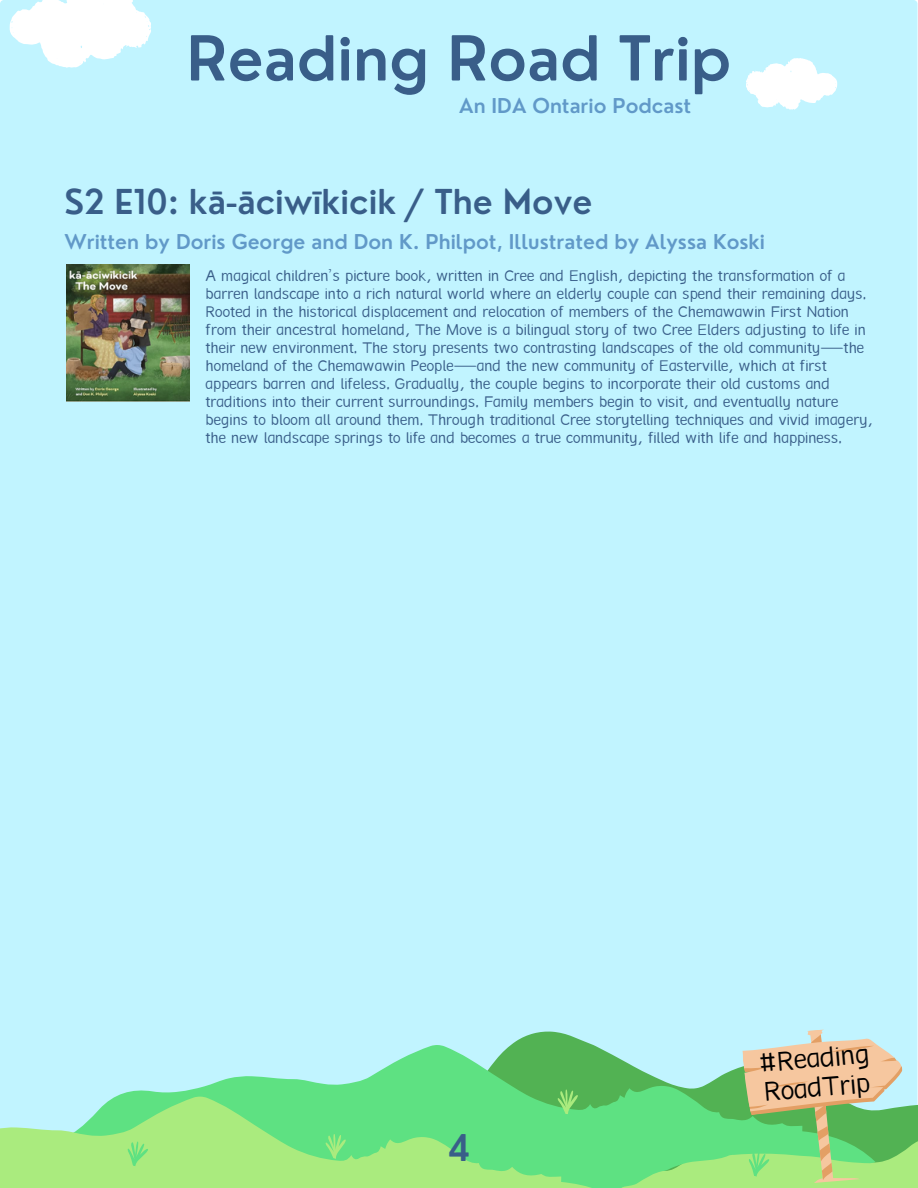
<style>
.page{position:relative;width:918px;height:1188px;background:#fff}
.page>*{position:absolute;margin:0;border:0;box-sizing:border-box;transform-origin:0 0}
.t1{font:600 60.45px "Nourd";color:#395e89}
.t2{font:37.05px/29.2px "Shuneet";color:#000}
.t3{font:600 36px "Nourd";color:#395e89}
.t4{font:600 33.45px "Nourd";color:#395e89}
.t5{font:21px/18px "Shuneet";color:#395e89}
.t6{font:600 19.95px "Nourd";color:#6199c8}
</style>
<div class="page">
<div style="left:0;top:0;width:917px;height:1176px;background:#c1f4ff;border-radius:4px"></div>
<svg style="left:511px;top:1031px;width:407px;height:145px"></svg>
<svg style="left:115px;top:1045px;width:626px;height:143px"></svg>
<svg style="left:0;top:1097px;width:619px;height:91px;background:#88e686"></svg>
<svg style="left:746px;top:58px;width:91px;height:52px"></svg>
<svg style="left:122px;top:1139px;width:29px;height:30px"></svg>
<svg style="left:323px;top:1132px;width:25px;height:28px"></svg>
<svg style="left:741px;top:1029px;width:164px;height:159px;background:#b0d092"></svg>
<svg style="left:555px;top:1088px;width:25px;height:28px"></svg>
<svg style="left:10px;top:0;width:141px;height:68px"></svg>
<img style="left:67px;top:265px;width:123px;height:136px">
<h1 class="t1" style="left:186px;top:20px;width:546px">Reading Road Trip</h1>
<p class="t6" style="left:459px;top:93px;width:234px">An IDA Ontario Podcast</p>
<h3 class="t4" style="left:64px;top:180px;width:530px">S2 E10: kā-āciwīkicik / The Move</h3>
<p class="t6" style="left:64px;top:229px;width:702px">Written by Doris George and Don K. Philpot, Illustrated by Alyssa Koski</p>
<p class="t5" style="left:206px;top:267px;width:669px">A magical children’s picture book, written in Cree and English, depicting the transformation of a barren landscape into a rich natural world where an elderly couple can spend their remaining days.<br>Rooted in the historical displacement and relocation of members of the Chemawawin First Nation from their ancestral homeland, The Move is a bilingual story of two Cree Elders adjusting to life in their new environment. The story presents two contrasting landscapes of the old community—the homeland of the Chemawawin People—and the new community of Easterville, which at first appears barren and lifeless. Gradually, the couple begins to incorporate their old customs and traditions into their current surroundings. Family members begin to visit, and eventually nature begins to bloom all around them. Through traditional Cree storytelling techniques and vivid imagery, the new landscape springs to life and becomes a true community, filled with life and happiness.</p>
<h3 class="t3" style="left:448px;top:1125px;width:24px">4</h3>
<h2 class="t2" style="left:758px;top:1048px;width:113px;rotate:-5deg">#Reading<br>RoadTrip</h2>
</div>
